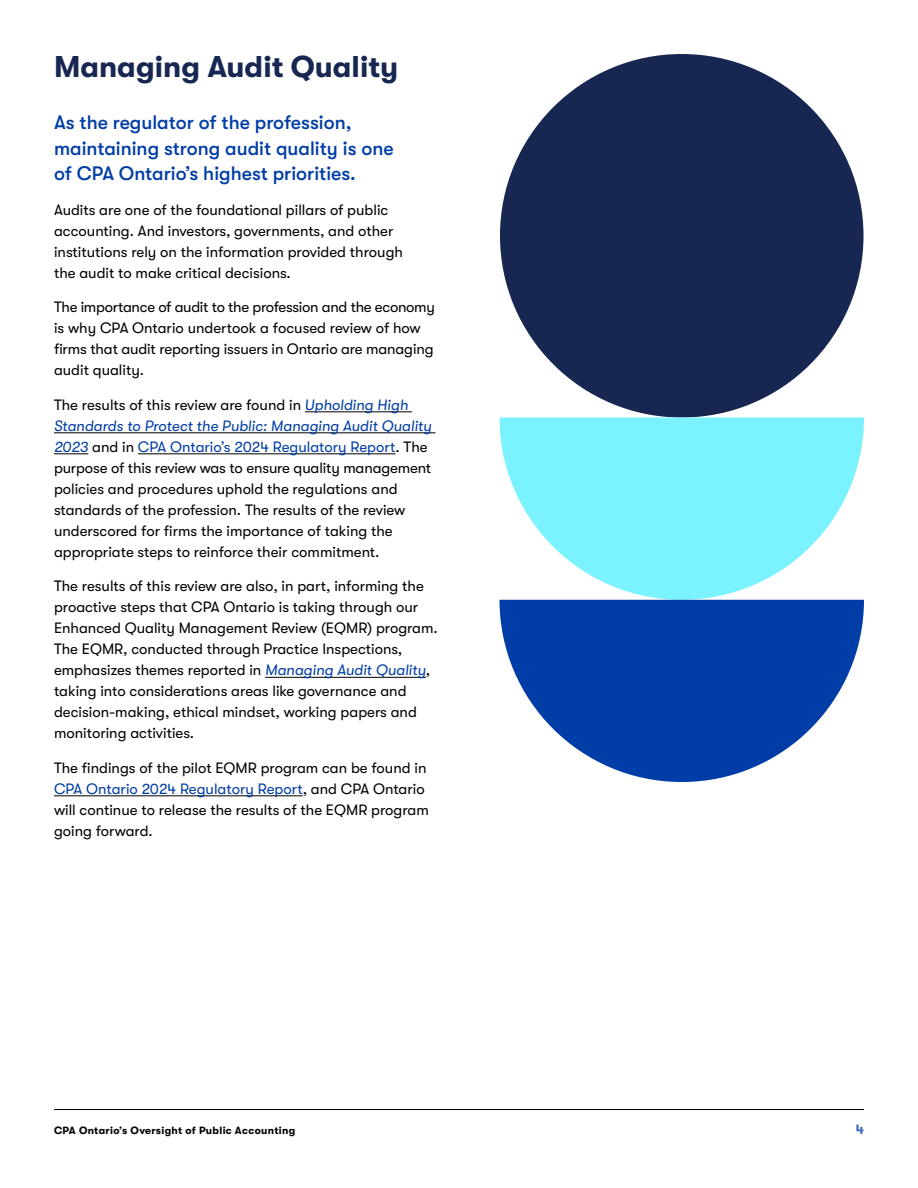
<style>
.page{position:relative;width:918px;height:1188px;background:#fff}
.page>*{position:absolute;margin:0;border:0;box-sizing:border-box;transform-origin:0 0}
.t1{font:700 30px "GT Walsheim";color:#172751}
.t2{font:500 19.5px/25.5px "GT Walsheim";color:#003da6}
.t3{font:15px/21px "GT Walsheim";color:#000}
.t4{font:700 13.5px "GT Walsheim";color:#406dbc}
.t5{font:700 10.5px "GT Walsheim";letter-spacing:.03em;color:#000}
.s1{font-style:italic;color:#003da6}
.s2{color:#003da6}
</style>
<div class="page">
<hr style="left:54px;top:1109px;width:810px;height:1px;background:#000">
<hr style="left:305px;top:411px;width:107px;height:1px;background:#000">
<hr style="left:54px;top:432px;width:382px;height:1px;background:#000">
<hr style="left:54px;top:453px;width:34px;height:1px;background:#000">
<hr style="left:138px;top:453px;width:258px;height:1px;background:#000">
<hr style="left:265px;top:677px;width:161px;height:1px;background:#000">
<hr style="left:54px;top:795px;width:249px;height:1px;background:#000">
<div style="left:500px;top:54px;width:364px;height:364px;background:#172751;border-radius:50%"></div>
<svg style="left:500px;top:418px;width:364px;height:182px;fill:#7bf3ff"></svg>
<svg style="left:500px;top:600px;width:364px;height:182px;fill:#003da6"></svg>
<h1 class="t1" style="left:54px;top:50px;width:346px">Managing Audit Quality</h1>
<h2 class="t2" style="left:54px;top:110px;width:341px">As the regulator of the profession, maintaining strong audit quality is one of CPA Ontario’s highest priorities.</h2>
<p class="t3" style="left:54px;top:199px;width:351px">Audits are one of the foundational pillars of public accounting. And investors, governments, and other institutions rely on the information provided through the audit to make critical decisions.</p>
<p class="t3" style="left:54px;top:297px;width:382px">The importance of audit to the profession and the economy is why CPA Ontario undertook a focused review of how firms that audit reporting issuers in Ontario are managing audit quality.</p>
<p class="t3" style="left:54px;top:394px;width:379px">The results of this review are found in <span class="s1">Upholding High Standards to Protect the Public: Managing Audit Quality 2023</span> and in <span class="s2">CPA Ontario’s 2024 Regulatory Report</span>. The purpose of this review was to ensure quality management policies and procedures uphold the regulations and standards of the profession. The results of the review underscored for firms the importance of taking the appropriate steps to reinforce their commitment.</p>
<p class="t3" style="left:54px;top:576px;width:385px">The results of this review are also, in part, informing the proactive steps that CPA Ontario is taking through our Enhanced Quality Management Review (EQMR) program.<br>The EQMR, conducted through Practice Inspections, emphasizes themes reported in <span class="s1">Managing Audit Quality</span>, taking into considerations areas like governance and decision-making, ethical mindset, working papers and monitoring activities.</p>
<p class="t3" style="left:54px;top:757px;width:376px">The findings of the pilot EQMR program can be found in <span class="s2">CPA Ontario 2024 Regulatory Report</span>, and CPA Ontario will continue to release the results of the EQMR program going forward.</p>
<p class="t5" style="left:54px;top:1124px;width:243px">CPA Ontario’s Oversight of Public Accounting</p>
<p class="t4" style="left:856px;top:1121px;width:10px">4</p>
</div>
